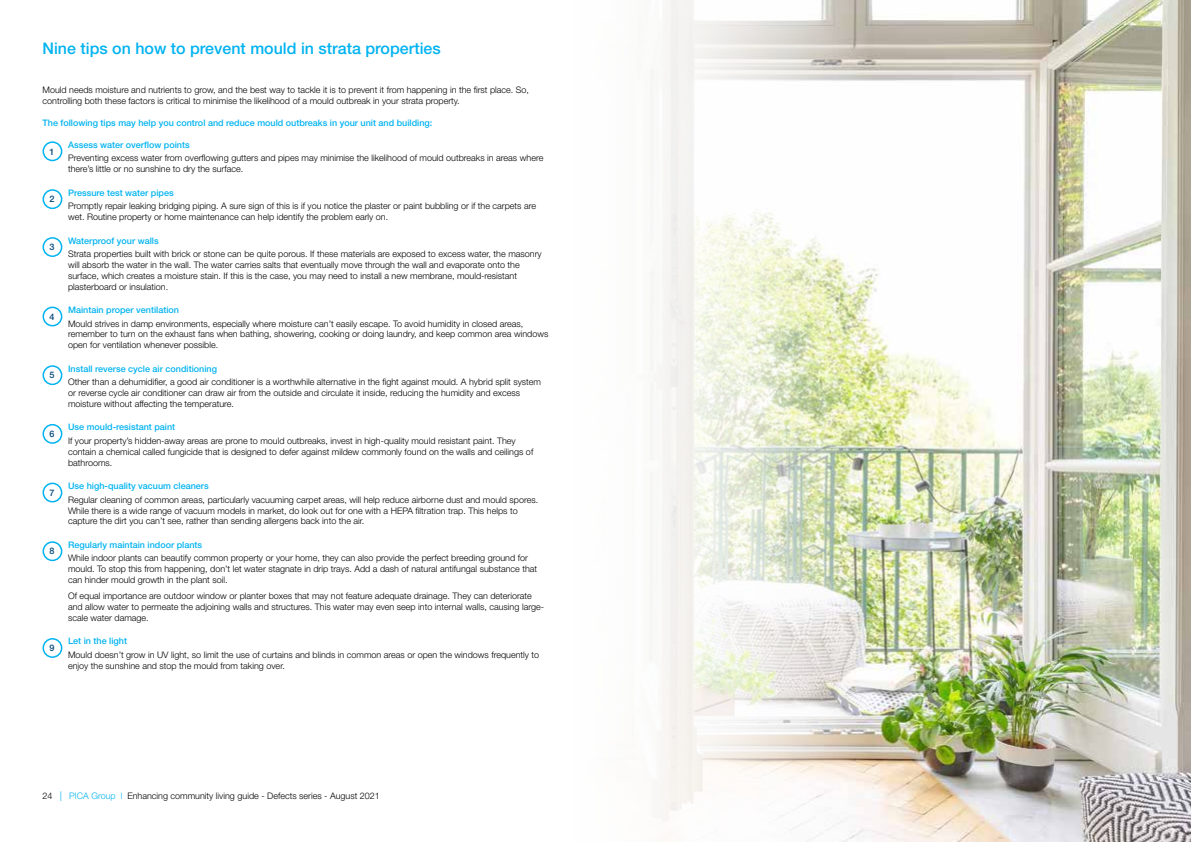
<style>
.page{position:relative;width:1191px;height:842px;background:#fff}
.page>*{position:absolute;margin:0;border:0;box-sizing:border-box;transform-origin:0 0}
.t1{font:500 16px "Helvetica Neue LT Std";color:#00b3f0}
.t2{font:300 9px/10.8px "Helvetica Neue LT Std";color:#000}
.t3{font:500 9px "Helvetica Neue LT Std";color:#00b3f0}
.t4{font:500 9px "Helvetica Neue LT Std";color:#004678}
.s1{font-size:13.5px;color:#00b3f0}
.s2{color:#00b3f0}
</style>
<div class="page">
<div style="left:43px;top:141px;width:19px;height:20px;border:2px solid #00b3f0;border-radius:50%"></div>
<div style="left:43px;top:189px;width:19px;height:20px;border:2px solid #00b3f0;border-radius:50%"></div>
<div style="left:43px;top:237px;width:19px;height:20px;border:2px solid #00b3f0;border-radius:50%"></div>
<div style="left:43px;top:307px;width:19px;height:19px;border:2px solid #00b3f0;border-radius:50%"></div>
<div style="left:43px;top:365px;width:19px;height:20px;border:2px solid #00b3f0;border-radius:50%"></div>
<div style="left:43px;top:424px;width:19px;height:20px;border:2px solid #00b3f0;border-radius:50%"></div>
<div style="left:43px;top:483px;width:19px;height:19px;border:2px solid #00b3f0;border-radius:50%"></div>
<div style="left:43px;top:541px;width:19px;height:20px;border:2px solid #00b3f0;border-radius:50%"></div>
<div style="left:43px;top:638px;width:19px;height:20px;border:2px solid #00b3f0;border-radius:50%"></div>
<img style="left:650px;top:0;width:541px;height:842px">
<h1 class="t1" style="left:43px;top:39px;width:400px">Nine tips on how to prevent mould in strata properties</h1>
<p class="t2" style="left:43px;top:84px;width:488px">Mould needs moisture and nutrients to grow, and the best way to tackle it is to prevent it from happening in the first place. So, controlling both these factors is critical to minimise the likelihood of a mould outbreak in your strata property.</p>
<p class="t3" style="left:43px;top:117px;width:391px">The following tips may help you control and reduce mould outbreaks in your unit and building:</p>
<p class="t4" style="left:50px;top:146px;width:7px">1</p>
<p class="t3" style="left:68px;top:139px;width:123px">Assess water overflow points</p>
<p class="t2" style="left:68px;top:153px;width:477px">Preventing excess water from overflowing gutters and pipes may minimise the likelihood of mould outbreaks in areas where there’s little or no sunshine to dry the surface.</p>
<p class="t4" style="left:50px;top:194px;width:7px">2</p>
<p class="t4" style="left:50px;top:242px;width:7px">3</p>
<p class="t4" style="left:50px;top:311px;width:7px">4</p>
<p class="t4" style="left:50px;top:370px;width:7px">5</p>
<p class="t4" style="left:50px;top:428px;width:7px">6</p>
<p class="t4" style="left:50px;top:487px;width:7px">7</p>
<p class="t4" style="left:50px;top:546px;width:7px">8</p>
<p class="t4" style="left:50px;top:643px;width:7px">9</p>
<p class="t3" style="left:68px;top:187px;width:107px">Pressure test water pipes</p>
<p class="t2" style="left:68px;top:201px;width:469px">Promptly repair leaking bridging piping. A sure sign of this is if you notice the plaster or paint bubbling or if the carpets are wet. Routine property or home maintenance can help identify the problem early on.</p>
<p class="t3" style="left:68px;top:235px;width:92px">Waterproof your walls</p>
<p class="t2" style="left:68px;top:248px;width:475px">Strata properties built with brick or stone can be quite porous. If these materials are exposed to excess water, the masonry will absorb the water in the wall. The water carries salts that eventually move through the wall and evaporate onto the surface, which creates a moisture stain. If this is the case, you may need to install a new membrane, mould-resistant plasterboard or insulation.</p>
<p class="t3" style="left:68px;top:304px;width:113px">Maintain proper ventilation</p>
<p class="t2" style="left:68px;top:318px;width:482px">Mould strives in damp environments, especially where moisture can’t easily escape. To avoid humidity in closed areas, remember to turn on the exhaust fans when bathing, showering, cooking or doing laundry, and keep common area windows open for ventilation whenever possible.</p>
<p class="t3" style="left:68px;top:363px;width:150px">Install reverse cycle air conditioning</p>
<p class="t2" style="left:68px;top:377px;width:474px">Other than a dehumidifier, a good air conditioner is a worthwhile alternative in the fight against mould. A hybrid split system or reverse cycle air conditioner can draw air from the outside and circulate it inside, reducing the humidity and excess moisture without affecting the temperature.</p>
<p class="t3" style="left:68px;top:422px;width:109px">Use mould-resistant paint</p>
<p class="t2" style="left:68px;top:435px;width:467px">If your property’s hidden-away areas are prone to mould outbreaks, invest in high-quality mould resistant paint. They contain a chemical called fungicide that is designed to defer against mildew commonly found on the walls and ceilings of bathrooms.</p>
<p class="t3" style="left:68px;top:480px;width:142px">Use high-quality vacuum cleaners</p>
<p class="t2" style="left:68px;top:494px;width:471px">Regular cleaning of common areas, particularly vacuuming carpet areas, will help reduce airborne dust and mould spores.<br>While there is a wide range of vacuum models in market, do look out for one with a HEPA filtration trap. This helps to capture the dirt you can’t see, rather than sending allergens back into the air.</p>
<p class="t3" style="left:68px;top:539px;width:136px">Regularly maintain indoor plants</p>
<p class="t2" style="left:68px;top:553px;width:471px">While indoor plants can beautify common property or your home, they can also provide the perfect breeding ground for mould. To stop this from happening, don’t let water stagnate in drip trays. Add a dash of natural antifungal substance that can hinder mould growth in the plant soil.</p>
<p class="t2" style="left:68px;top:591px;width:477px">Of equal importance are outdoor window or planter boxes that may not feature adequate drainage. They can deteriorate and allow water to permeate the adjoining walls and structures. This water may even seep into internal walls, causing large&shy;scale water damage.</p>
<p class="t3" style="left:68px;top:636px;width:61px">Let in the light</p>
<p class="t2" style="left:68px;top:649px;width:473px">Mould doesn’t grow in UV light, so limit the use of curtains and blinds in common areas or open the windows frequently to enjoy the sunshine and stop the mould from taking over.</p>
<p class="t2" style="left:43px;top:791px;width:339px">24 <span class="s1">l</span> <span class="s2">PICA Group l</span> Enhancing community living guide - Defects series - August 2021</p>
</div>
